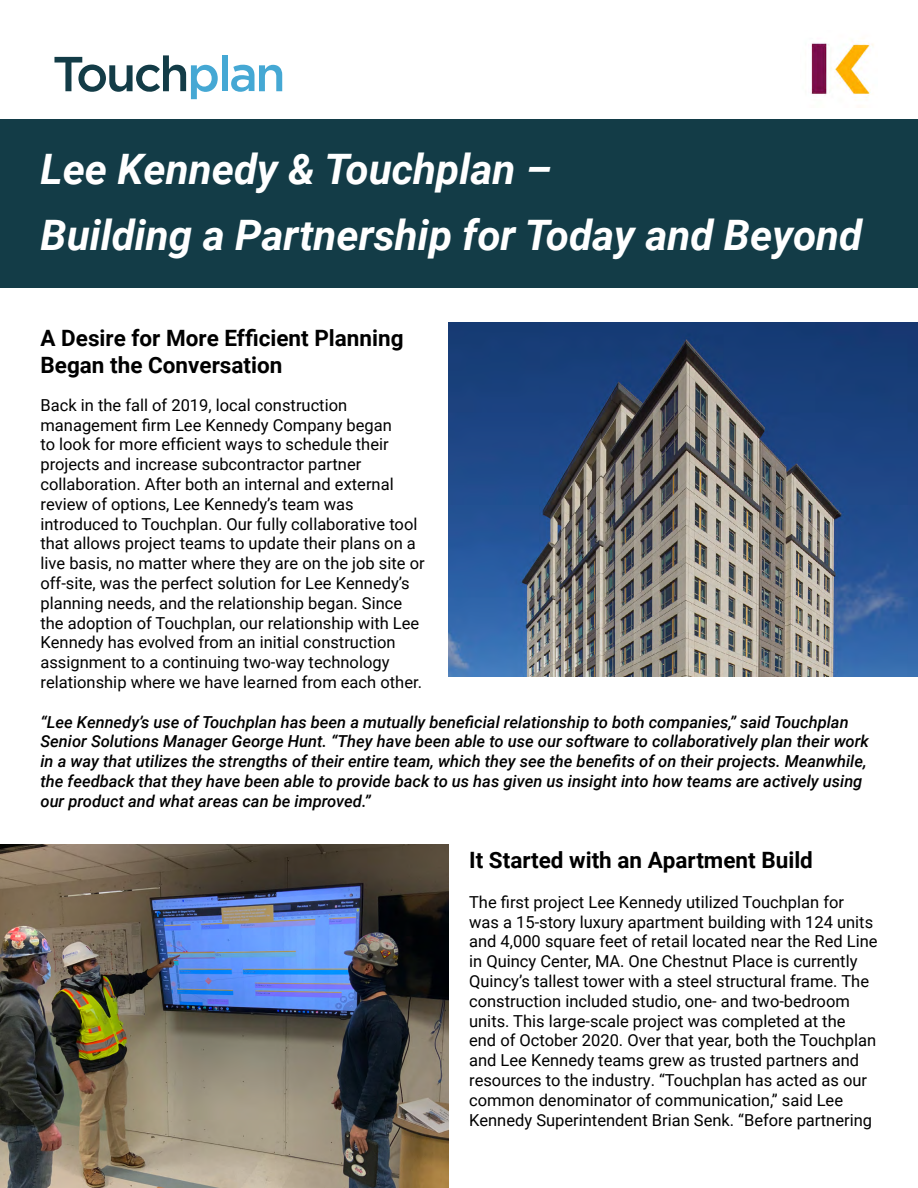
<style>
.page{position:relative;width:918px;height:1188px;background:#fff}
.page>*{position:absolute;margin:0;border:0;box-sizing:border-box;transform-origin:0 0}
.t1{font:italic 700 42px/66px "Roboto";color:#fff}
.t2{font:700 22.5px/27px "Roboto";color:#000}
.t3{font:16.5px/19.8px "Roboto";color:#000}
.t4{font:italic 500 16.5px/19.8px "Roboto";color:#000}
</style>
<div class="page">
<div style="left:0;top:119px;width:918px;height:168px;background:#133c47"></div>
<img style="left:449px;top:322px;width:469px;height:354px">
<svg style="left:54px;top:55px;width:164px;height:44px"></svg>
<div style="left:222px;top:55px;width:6px;height:36px;background:#45a8d4"></div>
<svg style="left:231px;top:65px;width:51px;height:27px"></svg>
<img style="left:0;top:845px;width:449px;height:343px">
<img style="left:811px;top:43px;width:63px;height:55px">
<h1 class="t1" style="left:40px;top:135px;width:823px">Lee Kennedy &amp; Touchplan –<br>Building a Partnership for Today and Beyond</h1>
<h2 class="t2" style="left:40px;top:324px;width:365px">A Desire for More Efficient Planning<br>Began the Conversation</h2>
<p class="t3" style="left:40px;top:394px;width:386px">Back in the fall of 2019, local construction management firm Lee Kennedy Company began<br>to look for more efficient ways to schedule their projects and increase subcontractor partner collaboration. After both an internal and external review of options, Lee Kennedy’s team was introduced to Touchplan. Our fully collaborative tool that allows project teams to update their plans on a live basis, no matter where they are on the job site or off-site, was the perfect solution for Lee Kennedy’s planning needs, and the relationship began. Since the adoption of Touchplan, our relationship with Lee Kennedy has evolved from an initial construction assignment to a continuing two-way technology relationship where we have learned from each other.</p>
<p class="t4" style="left:40px;top:711px;width:830px">“Lee Kennedy’s use of Touchplan has been a mutually beneficial relationship to both companies,” said Touchplan Senior Solutions Manager George Hunt. “They have been able to use our software to collaboratively plan their work in a way that utilizes the strengths of their entire team, which they see the benefits of on their projects. Meanwhile, the feedback that they have been able to provide back to us has given us insight into how teams are actively using our product and what areas can be improved.”</p>
<h2 class="t2" style="left:469px;top:846px;width:345px">It Started with an Apartment Build</h2>
<p class="t3" style="left:469px;top:891px;width:410px">The first project Lee Kennedy utilized Touchplan for was a 15-story luxury apartment building with 124 units and 4,000 square feet of retail located near the Red Line in Quincy Center, MA. One Chestnut Place is currently Quincy’s tallest tower with a steel structural frame. The construction included studio, one- and two-bedroom units. This large-scale project was completed at the<br>end of October 2020. Over that year, both the Touchplan and Lee Kennedy teams grew as trusted partners and resources to the industry. “Touchplan has acted as our common denominator of communication,” said Lee Kennedy Superintendent Brian Senk. “Before partnering</p>
</div>
